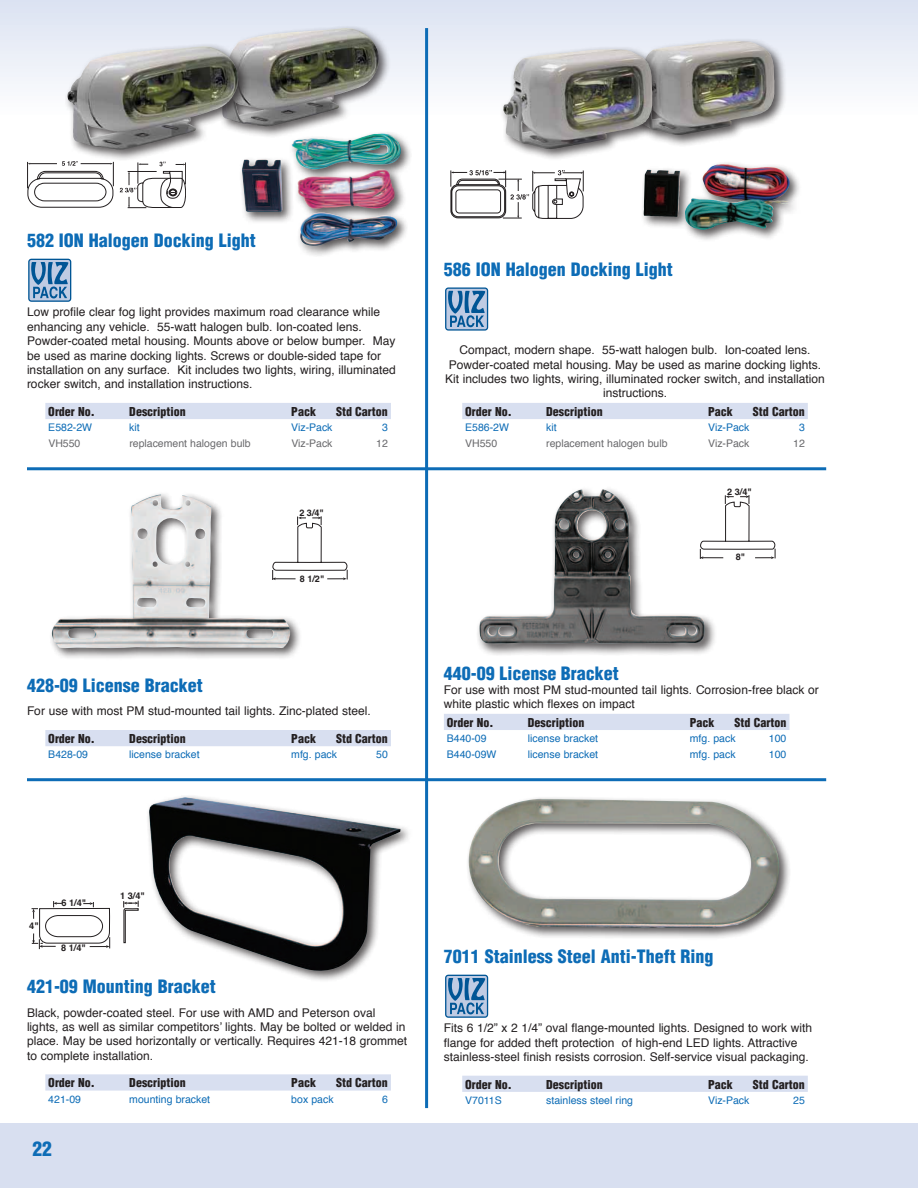
<style>
.page{position:relative;width:918px;height:1188px;background:#fff}
.page>*{position:absolute;margin:0;border:0;box-sizing:border-box;transform-origin:0 0}
.t1{font:900 condensed 19.5px "Helvetica";color:#0d6cb6}
.t2{font:900 condensed 18px "Helvetica";color:#0d6cb6}
.t3{font:12px/14.4px "Helvetica";color:#231f20}
.t4{font:900 condensed 12px "Helvetica";color:#231f20}
.t5{font:10.5px "Helvetica";color:#0d6cb6}
.t6{font:10.5px "Helvetica";color:#69696c}
.t7{font:700 9.15px "Helvetica";color:#231f20}
.t8{font:700 9px "Helvetica";color:#231f20}
</style>
<div class="page">
<div style="left:0;top:1123px;width:918px;height:65px;background:#d8dff0"></div>
<div style="left:0;top:0;width:918px;height:129px;background:linear-gradient(to bottom,#dbe2f2,#fff)"></div>
<div style="left:45px;top:730px;width:346px;height:16px;background:#d8dff0"></div>
<svg style="left:45px;top:1074px;width:346px;height:17px;background:#d9e0f0"></svg>
<div style="left:48px;top:491px;width:254px;height:170px;background:#231f20;opacity:.75"></div>
<img style="left:50px;top:494px;width:240px;height:155px">
<div style="left:146px;top:794px;width:266px;height:189px;background:#231f20;opacity:.75"></div>
<img style="left:149px;top:797px;width:252px;height:175px">
<svg style="left:272px;top:507px;width:76px;height:73px"></svg>
<svg style="left:32px;top:901px;width:107px;height:48px"></svg>
<div style="left:446px;top:975px;width:42px;height:42px;background:#bfcbe3;border-radius:3px"></div>
<svg style="left:448px;top:978px;width:37px;height:36px"></svg>
<div style="left:445px;top:975px;width:43px;height:43px;border:1px solid #005595;border-radius:3px"></div>
<div style="left:462px;top:1076px;width:346px;height:16px;background:#d8dff0"></div>
<div style="left:465px;top:795px;width:326px;height:146px;background:#231f20;opacity:.75"></div>
<img style="left:504px;top:799px;width:38px;height:8px">
<div style="left:239px;top:130px;width:174px;height:128px;background:#231f20;opacity:.75"></div>
<img style="left:242px;top:134px;width:159px;height:78px">
<div style="left:213px;top:25px;width:178px;height:114px;background:#231f20;opacity:.75"></div>
<img style="left:216px;top:28px;width:163px;height:98px">
<div style="left:64px;top:43px;width:186px;height:119px;background:#231f20;opacity:.75"></div>
<img style="left:67px;top:46px;width:171px;height:104px">
<div style="left:640px;top:161px;width:162px;height:81px;background:#231f20;opacity:.75"></div>
<img style="left:685px;top:164px;width:105px;height:66px">
<div style="left:631px;top:38px;width:156px;height:109px;background:#231f20;opacity:.75"></div>
<img style="left:634px;top:41px;width:140px;height:94px">
<div style="left:500px;top:46px;width:165px;height:115px;background:#231f20;opacity:.75"></div>
<img style="left:503px;top:49px;width:149px;height:100px">
<svg style="left:27px;top:161px;width:159px;height:47px"></svg>
<svg style="left:450px;top:170px;width:134px;height:49px"></svg>
<div style="left:476px;top:486px;width:241px;height:170px;background:#231f20;opacity:.75"></div>
<img style="left:480px;top:489px;width:225px;height:155px">
<svg style="left:700px;top:495px;width:76px;height:64px"></svg>
<div style="left:444px;top:714px;width:345px;height:16px;background:#d8dff0"></div>
<hr style="left:27px;top:778px;width:799px;height:3px;background:#0d6cb6">
<div style="left:446px;top:288px;width:42px;height:42px;background:#bfcbe3;border-radius:3px"></div>
<svg style="left:448px;top:291px;width:37px;height:36px"></svg>
<div style="left:445px;top:287px;width:43px;height:44px;border:1px solid #005595;border-radius:3px"></div>
<div style="left:462px;top:403px;width:346px;height:16px;background:#d8dff0"></div>
<hr style="left:427px;top:467px;width:399px;height:3px;background:#0d6cb6">
<div style="left:29px;top:259px;width:42px;height:42px;background:#bfcbe3;border-radius:3px"></div>
<svg style="left:31px;top:262px;width:37px;height:36px"></svg>
<div style="left:28px;top:259px;width:43px;height:43px;border:1px solid #005595;border-radius:3px"></div>
<div style="left:45px;top:403px;width:346px;height:16px;background:#d8dff0"></div>
<hr style="left:27px;top:467px;width:400px;height:3px;background:#0d6cb6">
<hr style="left:425px;top:28px;width:3px;height:1080px;background:#0d6cb6">
<h2 class="t2" style="left:27px;top:229px;width:230px">582 ION Halogen Docking Light</h2>
<p class="t3" style="left:27px;top:306px;width:370px">Low profile clear fog light provides maximum road clearance while enhancing any vehicle. 55-watt halogen bulb. Ion-coated lens.<br>Powder-coated metal housing. Mounts above or below bumper. May be used as marine docking lights. Screws or double-sided tape for installation on any surface. Kit includes two lights, wiring, illuminated rocker switch, and installation instructions.</p>
<p class="t4" style="left:48px;top:404px;width:48px">Order No.</p>
<p class="t4" style="left:129px;top:404px;width:58px">Description</p>
<p class="t4" style="left:291px;top:404px;width:26px">Pack</p>
<p class="t4" style="left:336px;top:404px;width:53px">Std Carton</p>
<p class="t5" style="left:48px;top:420px;width:45px">E582-2W</p>
<p class="t5" style="left:129px;top:420px;width:12px">kit</p>
<p class="t5" style="left:291px;top:420px;width:43px">Viz-Pack</p>
<p class="t5" style="left:382px;top:420px;width:7px">3</p>
<p class="t6" style="left:48px;top:437px;width:34px">VH550</p>
<p class="t6" style="left:129px;top:437px;width:123px">replacement halogen bulb</p>
<p class="t6" style="left:291px;top:437px;width:43px">Viz-Pack</p>
<p class="t6" style="left:376px;top:437px;width:13px">12</p>
<p class="t8" style="left:299px;top:506px;width:26px">2 3/4"</p>
<p class="t8" style="left:300px;top:572px;width:26px">8 1/2"</p>
<h2 class="t2" style="left:27px;top:674px;width:177px">428-09 License Bracket</h2>
<p class="t3" style="left:27px;top:705px;width:345px">For use with most PM stud-mounted tail lights. Zinc-plated steel.</p>
<p class="t4" style="left:48px;top:731px;width:48px">Order No.</p>
<p class="t4" style="left:129px;top:731px;width:58px">Description</p>
<p class="t4" style="left:291px;top:731px;width:26px">Pack</p>
<p class="t4" style="left:336px;top:731px;width:53px">Std Carton</p>
<p class="t5" style="left:48px;top:748px;width:41px">B428-09</p>
<p class="t5" style="left:129px;top:748px;width:72px">license bracket</p>
<p class="t5" style="left:291px;top:748px;width:47px">mfg. pack</p>
<p class="t5" style="left:376px;top:748px;width:13px">50</p>
<h2 class="t2" style="left:444px;top:258px;width:230px">586 ION Halogen Docking Light</h2>
<p class="t3" style="left:445px;top:344px;width:381px;text-align:center">Compact, modern shape. 55-watt halogen bulb. Ion-coated lens.<br>Powder-coated metal housing. May be used as marine docking lights.<br>Kit includes two lights, wiring, illuminated rocker switch, and installation instructions.</p>
<p class="t4" style="left:465px;top:404px;width:48px">Order No.</p>
<p class="t4" style="left:546px;top:404px;width:58px">Description</p>
<p class="t4" style="left:708px;top:404px;width:26px">Pack</p>
<p class="t4" style="left:753px;top:404px;width:53px">Std Carton</p>
<p class="t5" style="left:465px;top:420px;width:45px">E586-2W</p>
<p class="t5" style="left:546px;top:420px;width:12px">kit</p>
<p class="t5" style="left:708px;top:420px;width:43px">Viz-Pack</p>
<p class="t5" style="left:799px;top:420px;width:7px">3</p>
<p class="t6" style="left:465px;top:437px;width:34px">VH550</p>
<p class="t6" style="left:546px;top:437px;width:123px">replacement halogen bulb</p>
<p class="t6" style="left:708px;top:437px;width:43px">Viz-Pack</p>
<p class="t6" style="left:793px;top:437px;width:13px">12</p>
<p class="t7" style="left:727px;top:485px;width:26px">2 3/4"</p>
<p class="t7" style="left:736px;top:551px;width:11px">8"</p>
<h2 class="t2" style="left:444px;top:662px;width:176px">440-09 License Bracket</h2>
<p class="t3" style="left:444px;top:683px;width:376px">For use with most PM stud-mounted tail lights. Corrosion-free black or white plastic which flexes on impact</p>
<p class="t4" style="left:447px;top:715px;width:48px">Order No.</p>
<p class="t4" style="left:528px;top:715px;width:58px">Description</p>
<p class="t4" style="left:690px;top:715px;width:26px">Pack</p>
<p class="t4" style="left:735px;top:715px;width:53px">Std Carton</p>
<p class="t5" style="left:447px;top:731px;width:41px">B440-09</p>
<p class="t5" style="left:528px;top:731px;width:72px">license bracket</p>
<p class="t5" style="left:690px;top:731px;width:47px">mfg. pack</p>
<p class="t5" style="left:769px;top:731px;width:19px">100</p>
<p class="t5" style="left:447px;top:748px;width:51px">B440-09W</p>
<p class="t5" style="left:528px;top:748px;width:72px">license bracket</p>
<p class="t5" style="left:690px;top:748px;width:47px">mfg. pack</p>
<p class="t5" style="left:769px;top:748px;width:19px">100</p>
<p class="t7" style="left:29px;top:919px;width:11px">4"</p>
<p class="t7" style="left:61px;top:897px;width:26px">6 1/4"</p>
<p class="t7" style="left:61px;top:942px;width:26px">8 1/4"</p>
<p class="t7" style="left:120px;top:890px;width:26px">1 3/4"</p>
<h2 class="t2" style="left:27px;top:975px;width:190px">421-09 Mounting Bracket</h2>
<p class="t3" style="left:27px;top:1006px;width:382px">Black, powder-coated steel. For use with AMD and Peterson oval lights, as well as similar competitors’ lights. May be bolted or welded in place. May be used horizontally or vertically. Requires 421-18 grommet to complete installation.</p>
<p class="t4" style="left:48px;top:1075px;width:48px">Order No.</p>
<p class="t4" style="left:129px;top:1075px;width:58px">Description</p>
<p class="t4" style="left:291px;top:1075px;width:26px">Pack</p>
<p class="t4" style="left:336px;top:1075px;width:53px">Std Carton</p>
<p class="t5" style="left:48px;top:1092px;width:34px">421-09</p>
<p class="t5" style="left:129px;top:1092px;width:82px">mounting bracket</p>
<p class="t5" style="left:291px;top:1092px;width:44px">box pack</p>
<p class="t5" style="left:382px;top:1092px;width:7px">6</p>
<h1 class="t1" style="left:32px;top:1136px;width:21px">22</h1>
<h2 class="t2" style="left:444px;top:945px;width:271px">7011 Stainless Steel Anti-Theft Ring</h2>
<p class="t3" style="left:444px;top:1022px;width:370px">Fits 6 1/2” x 2 1/4” oval flange-mounted lights. Designed to work with flange for added theft protection of high-end LED lights. Attractive stainless-steel finish resists corrosion. Self-service visual packaging.</p>
<p class="t4" style="left:465px;top:1077px;width:48px">Order No.</p>
<p class="t4" style="left:546px;top:1077px;width:58px">Description</p>
<p class="t4" style="left:708px;top:1077px;width:26px">Pack</p>
<p class="t4" style="left:753px;top:1077px;width:53px">Std Carton</p>
<p class="t5" style="left:465px;top:1093px;width:38px">V7011S</p>
<p class="t5" style="left:546px;top:1093px;width:88px">stainless steel ring</p>
<p class="t5" style="left:708px;top:1093px;width:43px">Viz-Pack</p>
<p class="t5" style="left:793px;top:1093px;width:13px">25</p>
</div>
